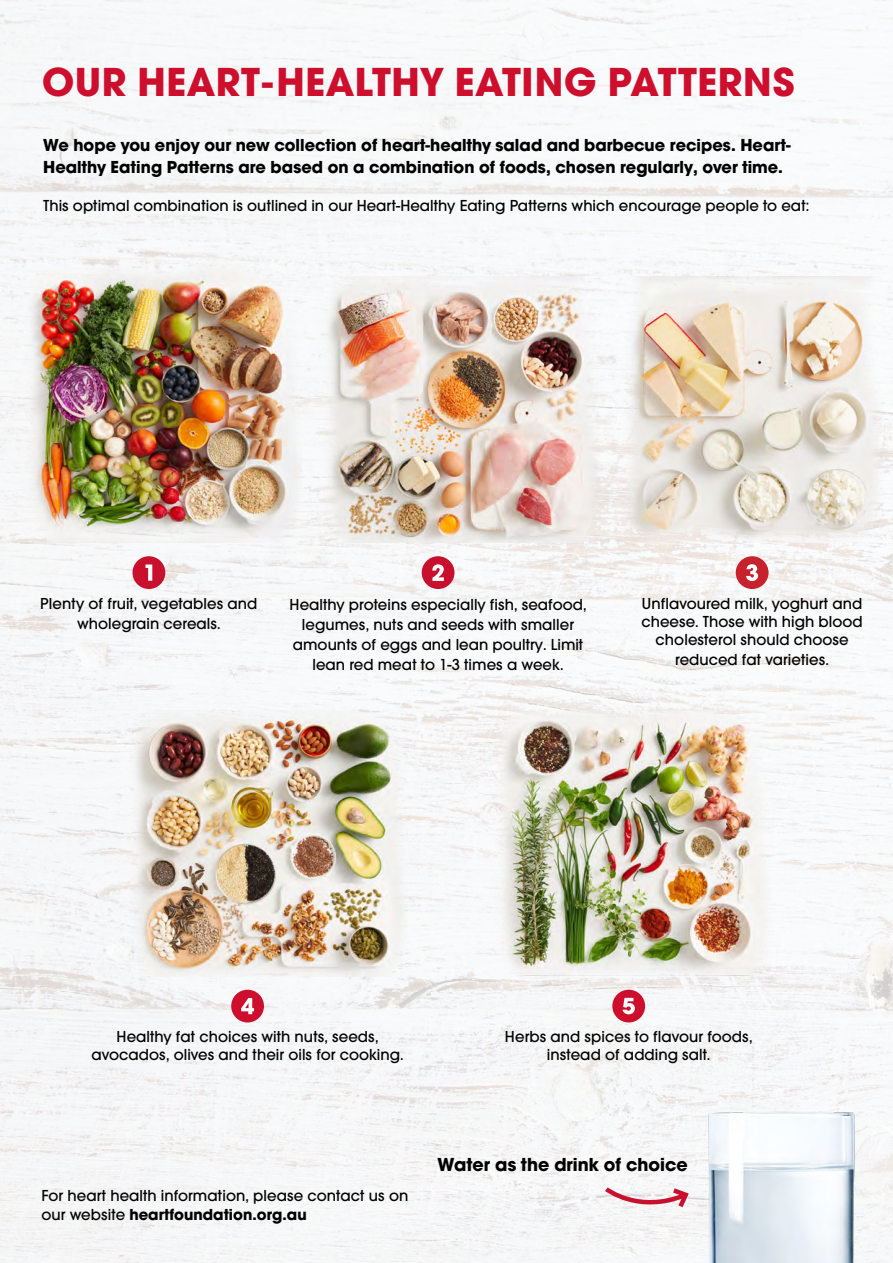
<style>
.page{position:relative;width:893px;height:1263px;background:#fff}
.page>*{position:absolute;margin:0;border:0;box-sizing:border-box;transform-origin:0 0}
.t1{font:700 42px "Avalon";letter-spacing:.015em;color:#ce0e2d}
.t2{font:700 19.5px "Avalon";color:#000}
.t3{font:700 18px/21.6px "Avalon";color:#000}
.t4{font:500 16.5px/19.8px "Avalon";color:#000;text-align:center}
.s1{font-weight:700}
</style>
<div class="page">
<img style="left:0;top:1px;width:893px;height:1262px">
<img style="left:21px;top:262px;width:282px;height:280px">
<img style="left:320px;top:276px;width:281px;height:266px">
<img style="left:126px;top:710px;width:282px;height:267px">
<img style="left:610px;top:276px;width:281px;height:266px">
<img style="left:491px;top:710px;width:281px;height:267px">
<img style="left:657px;top:1072px;width:236px;height:191px">
<svg style="left:602px;top:1185px;width:90px;height:29px"></svg>
<div style="left:133px;top:556px;width:32px;height:33px;background:#c8102e;border-radius:50%"></div>
<svg style="left:145px;top:564px;width:7px;height:17px"></svg>
<div style="left:736px;top:556px;width:32px;height:33px;background:#c7212e;border-radius:50%"></div>
<svg style="left:746px;top:564px;width:12px;height:17px"></svg>
<div style="left:422px;top:556px;width:32px;height:33px;background:#c8102e;border-radius:50%"></div>
<svg style="left:432px;top:564px;width:12px;height:17px"></svg>
<div style="left:231px;top:990px;width:33px;height:32px;background:#ce0e2d;border-radius:50%"></div>
<svg style="left:241px;top:998px;width:13px;height:16px"></svg>
<div style="left:612px;top:990px;width:33px;height:32px;background:#ce0e2d;border-radius:50%"></div>
<svg style="left:622px;top:998px;width:13px;height:16px"></svg>
<h1 class="t1" style="left:42px;top:56px;width:754px">OUR HEART-HEALTHY EATING PATTERNS</h1>
<p class="t3" style="left:43px;top:134px;width:749px">We hope you enjoy our new collection of heart-healthy salad and barbecue recipes. Heart-<br>Healthy Eating Patterns are based on a combination of foods, chosen regularly, over time.</p>
<p class="t4" style="left:43px;top:196px;width:768px">This optimal combination is outlined in our Heart-Healthy Eating Patterns which encourage people to eat:</p>
<p class="t4" style="left:40px;top:593px;width:219px">Plenty of fruit, vegetables and wholegrain cereals.</p>
<p class="t4" style="left:641px;top:595px;width:223px;line-height:18px">Unflavoured milk, yoghurt and cheese. Those with high blood cholesterol should choose</p>
<p class="t4" style="left:675px;top:650px;width:155px">reduced fat varieties.</p>
<p class="t4" style="left:290px;top:595px;width:299px">Healthy proteins especially fish, seafood, legumes, nuts and seeds with smaller amounts of eggs and lean poultry. Limit lean red meat to 1-3 times a week.</p>
<p class="t4" style="left:91px;top:1027px;width:314px;line-height:18px">Healthy fat choices with nuts, seeds, avocados, olives and their oils for cooking.</p>
<p class="t4" style="left:505px;top:1027px;width:249px;line-height:18px">Herbs and spices to flavour foods, instead of adding salt.</p>
<p class="t4" style="left:41px;top:1185px;width:368px;text-align:left">For heart health information, please contact us on our website <span class="s1">heartfoundation.org.au</span></p>
<p class="t2" style="left:438px;top:1153px;width:252px">Water as the drink of choice</p>
</div>
